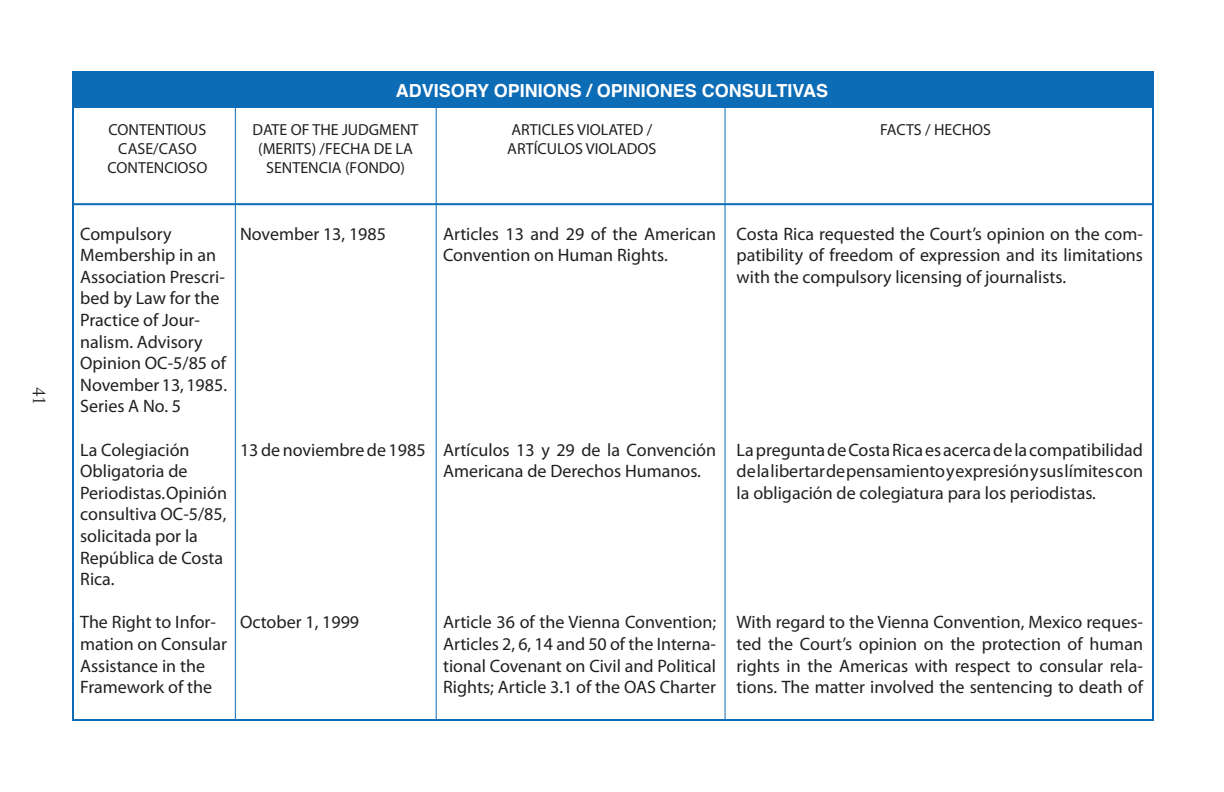
<style>
.page{position:relative;width:1224px;height:792px;background:#fff}
.page>*{position:absolute;margin:0;border:0;box-sizing:border-box;transform-origin:0 0}
.t1{font:20px "Garamond";color:#231f20}
.t2{font:18px/21.6px "Myriad Pro";color:#231f20}
.t3{font:700 18px "Helvetica";color:#fff}
.t4{font:16px/19.2px "Myriad Pro";color:#231f20;text-align:center}
</style>
<div class="page">
<hr style="left:235px;top:72px;width:1px;height:648px;background:#0d6cb6">
<hr style="left:436px;top:72px;width:1px;height:648px;background:#0d6cb6">
<hr style="left:725px;top:72px;width:1px;height:648px;background:#0d6cb6">
<div style="left:72px;top:72px;width:1080px;height:36px;background:#0d6cb6"></div>
<hr style="left:72px;top:203px;width:1080px;height:2px;background:#0d6cb6">
<p class="t1" style="left:51px;top:387px;width:20px;rotate:90deg">41</p>
<p class="t3" style="left:396px;top:76px;width:434px">ADVISORY OPINIONS / OPINIONES CONSULTIVAS</p>
<p class="t4" style="left:108px;top:120px;width:101px">CONTENTIOUS<br>CASE/CASO<br>CONTENCIOSO</p>
<p class="t4" style="left:253px;top:120px;width:167px">DATE OF THE JUDGMENT (MERITS) /FECHA DE LA<br>SENTENCIA (FONDO)</p>
<p class="t4" style="left:507px;top:120px;width:151px;text-align:left">ARTICLES VIOLATED /<br>ARTÍCULOS VIOLADOS</p>
<p class="t4" style="left:880px;top:120px;width:112px">FACTS / HECHOS</p>
<p class="t2" style="left:80px;top:222px;width:148px">Compulsory<br>Membership in an<br>Association Prescri&shy;bed by Law for the<br>Practice of Jour&shy;nalism. Advisory<br>Opinion OC-5/85 of<br>November 13, 1985.<br>Series A No. 5</p>
<p class="t2" style="left:80px;top:438px;width:148px">La Colegiación<br>Obligatoria de<br>Periodistas. Opinión consultiva OC-5/85, solicitada por la<br>República de Costa<br>Rica.</p>
<p class="t2" style="left:80px;top:611px;width:148px">The Right to Infor&shy;mation on Consular<br>Assistance in the<br>Framework of the</p>
<p class="t2" style="left:240px;top:222px;width:148px">November 13, 1985</p>
<p class="t2" style="left:240px;top:438px;width:187px">13 de noviembre de 1985</p>
<p class="t2" style="left:240px;top:611px;width:121px">October 1, 1999</p>
<p class="t2" style="left:443px;top:222px;width:274px">Articles 13 and 29 of the American<br>Convention on Human Rights.</p>
<p class="t2" style="left:443px;top:438px;width:275px">Artículos 13 y 29 de la Convención<br>Americana de Derechos Humanos.</p>
<p class="t2" style="left:443px;top:611px;width:275px;text-align:justify">Article 36 of the Vienna Convention; Articles 2, 6, 14 and 50 of the Interna&shy;tional Covenant on Civil and Political Rights; Article 3.1 of the OAS Charter</p>
<p class="t2" style="left:737px;top:222px;width:408px;text-align:justify">Costa Rica requested the Court’s opinion on the com&shy;patibility of freedom of expression and its limitations with the compulsory licensing of journalists.</p>
<p class="t2" style="left:737px;top:438px;width:408px;text-align:justify">La pregunta de Costa Rica es acerca de la compatibilidad de la libertar de pensamiento y expresión y sus límites con la obligación de colegiatura para los periodistas.</p>
<p class="t2" style="left:737px;top:611px;width:408px;text-align:justify">With regard to the Vienna Convention, Mexico reques&shy;ted the Court’s opinion on the protection of human rights in the Americas with respect to consular rela&shy;tions. The matter involved the sentencing to death of</p>
</div>
